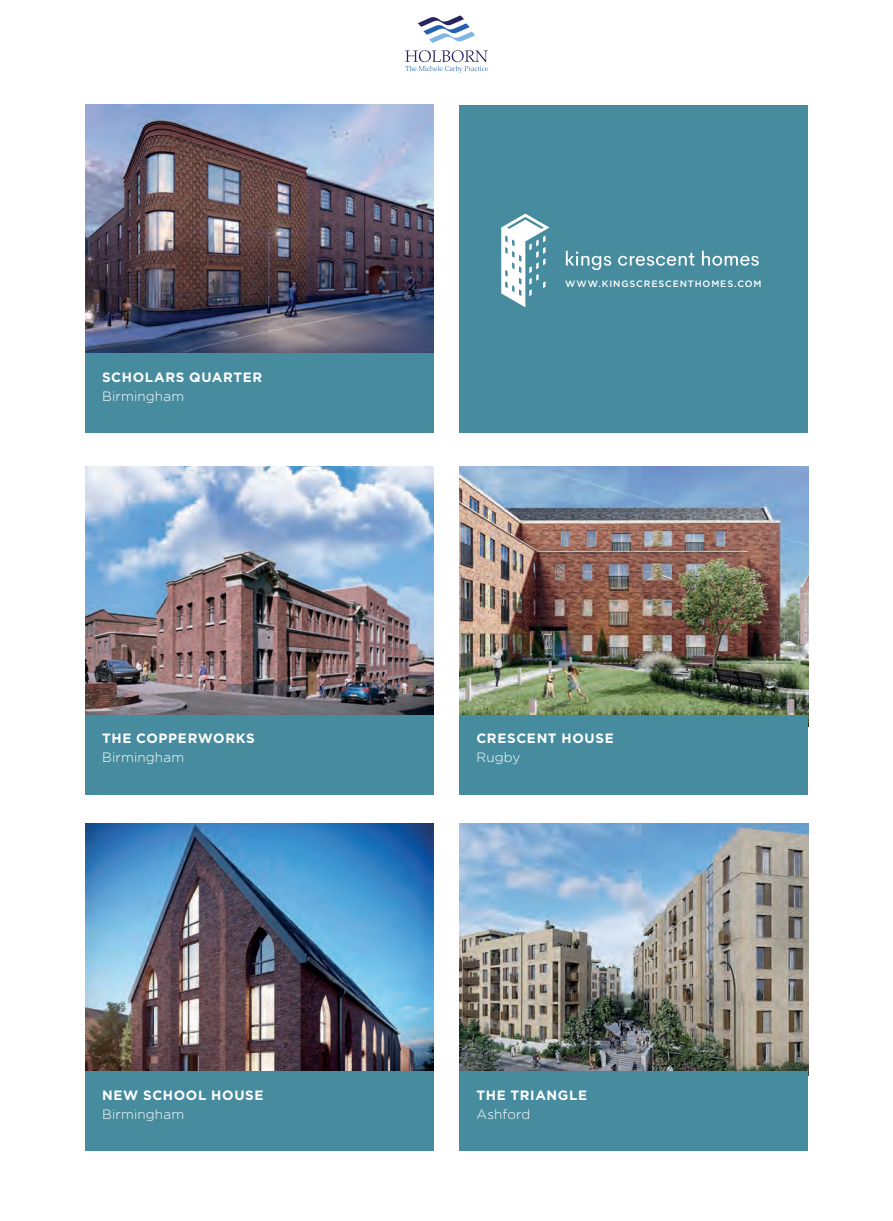
<style>
.page{position:relative;width:893px;height:1221px;background:#fff}
.page>*{position:absolute;margin:0;border:0;box-sizing:border-box;transform-origin:0 0}
.t1{font:700 13.5px "Gotham";letter-spacing:.045em;color:#fff}
.t2{font:300 13.5px "Gotham";letter-spacing:.01em;color:#fff}
.t3{font:500 9.3px "Gotham";letter-spacing:.095em;color:#fff}
</style>
<div class="page">
<div style="left:459px;top:105px;width:349px;height:327px;background:#468c9e"></div>
<img style="left:459px;top:823px;width:349px;height:249px">
<img style="left:459px;top:467px;width:349px;height:248px">
<img style="left:85px;top:466px;width:349px;height:249px">
<img style="left:85px;top:105px;width:349px;height:248px">
<img style="left:85px;top:824px;width:349px;height:248px">
<div style="left:85px;top:715px;width:349px;height:79px;background:#468c9e"></div>
<div style="left:85px;top:353px;width:349px;height:79px;background:#468c9e"></div>
<div style="left:85px;top:1072px;width:349px;height:79px;background:#468c9e"></div>
<div style="left:459px;top:715px;width:349px;height:79px;background:#468c9e"></div>
<div style="left:459px;top:1072px;width:349px;height:79px;background:#468c9e"></div>
<svg style="left:501px;top:214px;width:48px;height:93px"></svg>
<svg style="left:566px;top:251px;width:192px;height:19px"></svg>
<svg style="left:405px;top:16px;width:83px;height:57px"></svg>
<p class="t1" style="left:102px;top:369px;width:162px">SCHOLARS QUARTER</p>
<p class="t2" style="left:102px;top:389px;width:84px">Birmingham</p>
<p class="t1" style="left:102px;top:731px;width:154px">THE COPPERWORKS</p>
<p class="t2" style="left:102px;top:750px;width:84px">Birmingham</p>
<p class="t1" style="left:102px;top:1087px;width:163px">NEW SCHOOL HOUSE</p>
<p class="t2" style="left:102px;top:1107px;width:84px">Birmingham</p>
<p class="t3" style="left:565px;top:279px;width:198px">WWW.KINGSCRESCENTHOMES.COM</p>
<p class="t1" style="left:476px;top:731px;width:139px">CRESCENT HOUSE</p>
<p class="t2" style="left:476px;top:750px;width:45px">Rugby</p>
<p class="t1" style="left:476px;top:1087px;width:112px">THE TRIANGLE</p>
<p class="t2" style="left:476px;top:1107px;width:55px">Ashford</p>
</div>
